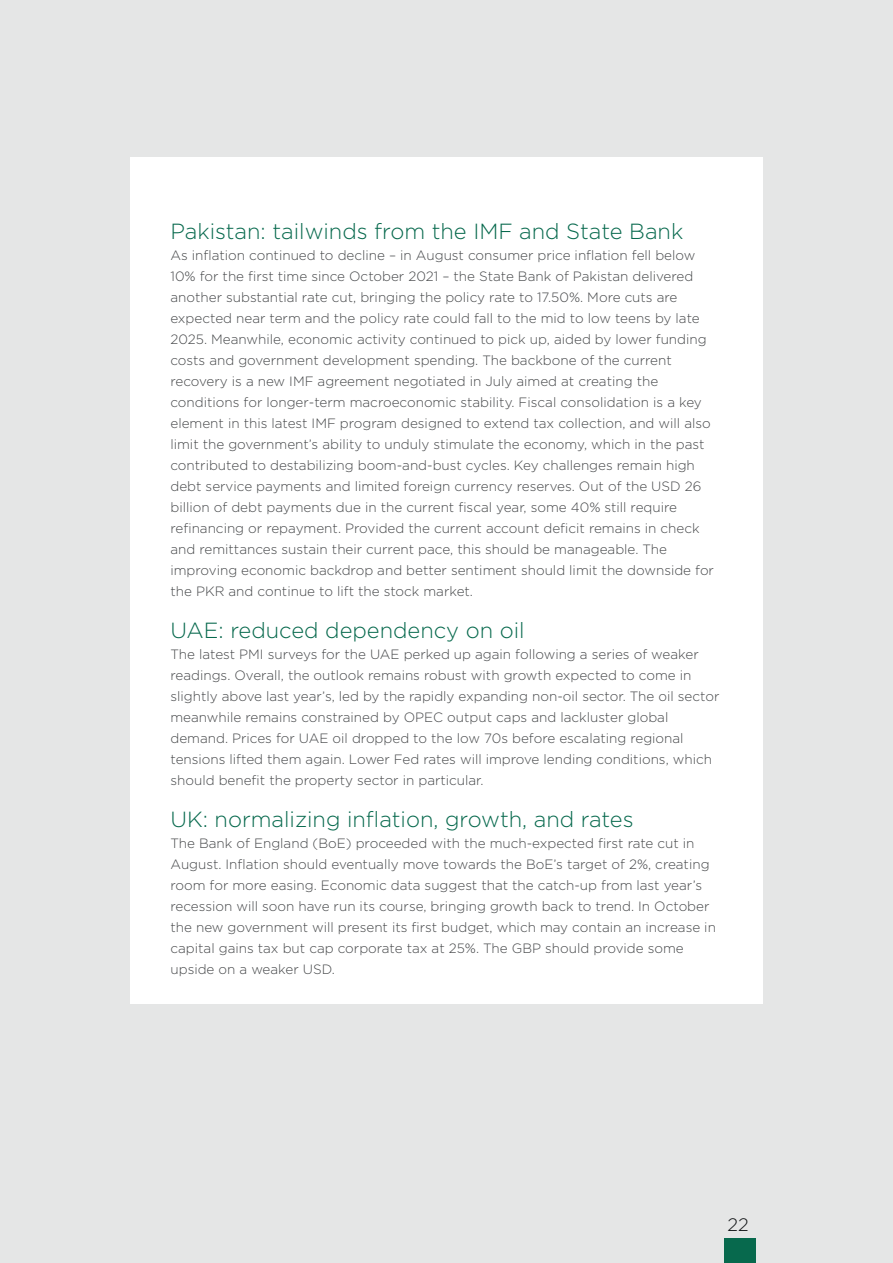
<style>
.page{position:relative;width:893px;height:1263px;background:#e5e6e6}
.page>*{position:absolute;margin:0;border:0;box-sizing:border-box;transform-origin:0 0}
.t1{font:300 21.9px "Gotham";color:#07694d}
.t2{font:300 18px "Gotham";color:#101315}
.t3{font:300 13.5px/21px "Gotham";color:#454749}
</style>
<div class="page">
<div style="left:130px;top:157px;width:633px;height:847px;background:#fff"></div>
<div style="left:724px;top:1239px;width:32px;height:24px;background:#07694d"></div>
<h1 class="t1" style="left:170px;top:218px;width:514px">Pakistan: tailwinds from the IMF and State Bank</h1>
<p class="t3" style="left:170px;top:245px;width:545px">As inflation continued to decline – in August consumer price inflation fell below 10% for the first time since October 2021 – the State Bank of Pakistan delivered another substantial rate cut, bringing the policy rate to 17.50%. More cuts are expected near term and the policy rate could fall to the mid to low teens by late 2025. Meanwhile, economic activity continued to pick up, aided by lower funding costs and government development spending. The backbone of the current recovery is a new IMF agreement negotiated in July aimed at creating the conditions for longer-term macroeconomic stability. Fiscal consolidation is a key element in this latest IMF program designed to extend tax collection, and will also limit the government’s ability to unduly stimulate the economy, which in the past contributed to destabilizing boom-and-bust cycles. Key challenges remain high debt service payments and limited foreign currency reserves. Out of the USD 26 billion of debt payments due in the current fiscal year, some 40% still require refinancing or repayment. Provided the current account deficit remains in check and remittances sustain their current pace, this should be manageable. The improving economic backdrop and better sentiment should limit the downside for the PKR and continue to lift the stock market.</p>
<h1 class="t1" style="left:170px;top:617px;width:356px">UAE: reduced dependency on oil</h1>
<p class="t3" style="left:170px;top:644px;width:550px">The latest PMI surveys for the UAE perked up again following a series of weaker readings. Overall, the outlook remains robust with growth expected to come in slightly above last year’s, led by the rapidly expanding non-oil sector. The oil sector meanwhile remains constrained by OPEC output caps and lackluster global demand. Prices for UAE oil dropped to the low 70s before escalating regional tensions lifted them again. Lower Fed rates will improve lending conditions, which should benefit the property sector in particular.</p>
<h1 class="t1" style="left:170px;top:806px;width:465px">UK: normalizing inflation, growth, and rates</h1>
<p class="t3" style="left:170px;top:833px;width:547px">The Bank of England (BoE) proceeded with the much-expected first rate cut in August. Inflation should eventually move towards the BoE’s target of 2%, creating room for more easing. Economic data suggest that the catch-up from last year’s recession will soon have run its course, bringing growth back to trend. In October the new government will present its first budget, which may contain an increase in capital gains tax but cap corporate tax at 25%. The GBP should provide some upside on a weaker USD.</p>
<h2 class="t2" style="left:727px;top:1213px;width:23px">22</h2>
</div>
